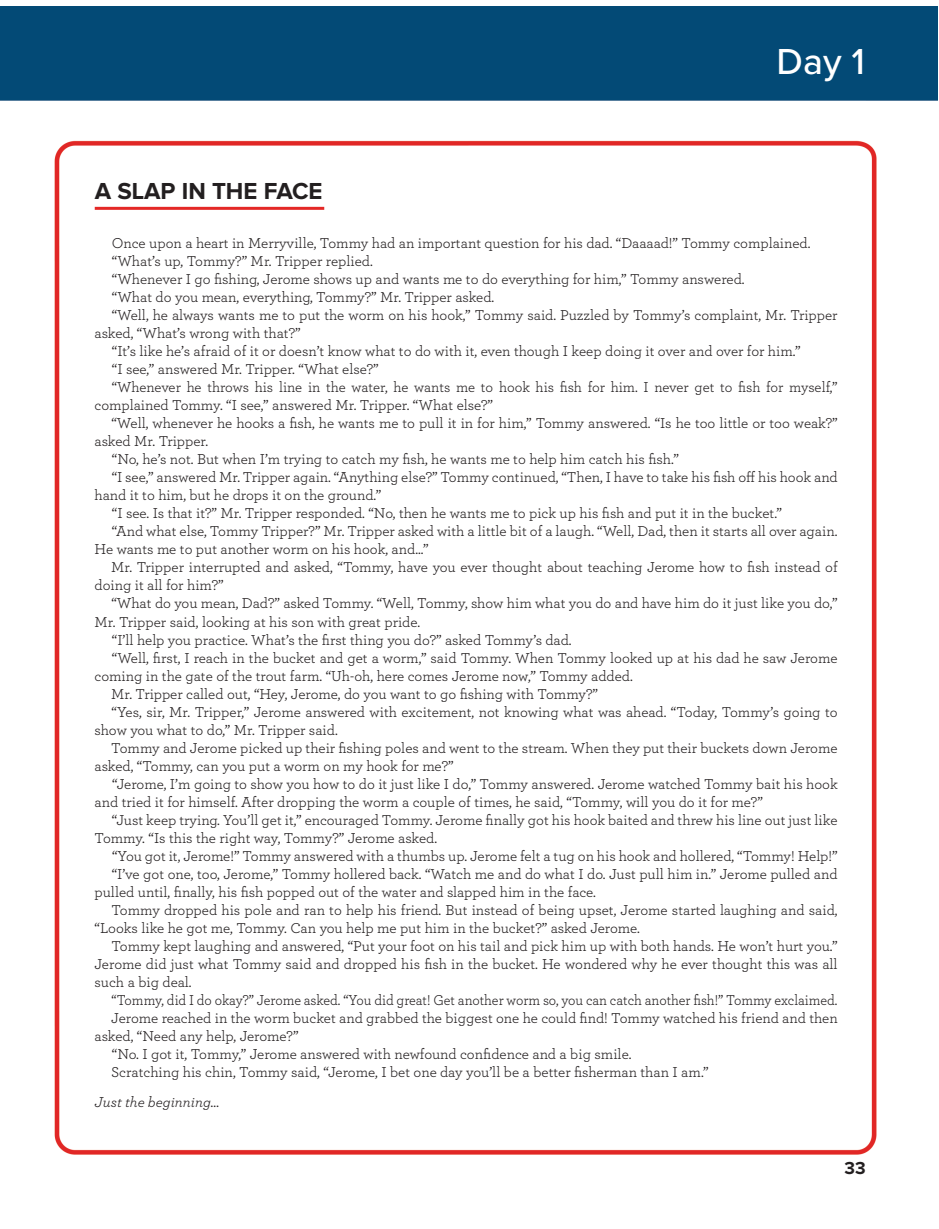
<style>
.page{position:relative;width:939px;height:1229px;background:#fff}
.page>*{position:absolute;margin:0;border:0;box-sizing:border-box;transform-origin:0 0}
.t1{font:500 37.5px "Proxima Nova";color:#fff}
.t2{font:700 24px "Proxima Nova";color:#231f20}
.t3{font:700 18px "Proxima Nova";color:#231f20}
.t4{font:15px/18px "Archer";color:#231f20}
.t5{font:15px "Archer";color:#231f20;scale:.94 1}
.t6{font:italic 15px "Archer";color:#231f20}
</style>
<div class="page">
<img style="left:0;top:7px;width:937px;height:1148px">
<hr style="left:95px;top:207px;width:229px;height:3px;background:#e42826">
<p class="t1" style="left:776px;top:34px;width:90px">Day 1</p>
<p class="t2" style="left:95px;top:180px;width:229px">A SLAP IN THE FACE</p>
<p class="t4" style="left:112px;top:234px;width:700px">Once upon a heart in Merryville, Tommy had an important question for his dad. “Daaaad!” Tommy complained.</p>
<p class="t4" style="left:112px;top:252px;width:262px">“What’s up, Tommy?” Mr. Tripper replied.</p>
<p class="t4" style="left:112px;top:270px;width:634px">“Whenever I go fishing, Jerome shows up and wants me to do everything for him,” Tommy answered.</p>
<p class="t4" style="left:112px;top:288px;width:384px">“What do you mean, everything, Tommy?” Mr. Tripper asked.</p>
<p class="t4" style="left:94px;top:306px;width:744px;text-indent:17px">“Well, he always wants me to put the worm on his hook,” Tommy said. Puzzled by Tommy’s complaint, Mr. Tripper asked, “What’s wrong with that?”</p>
<p class="t4" style="left:112px;top:342px;width:690px">“It’s like he’s afraid of it or doesn’t know what to do with it, even though I keep doing it over and over for him.”</p>
<p class="t4" style="left:112px;top:360px;width:268px">“I see,” answered Mr. Tripper. “What else?”</p>
<p class="t4" style="left:94px;top:378px;width:744px;text-indent:17px">“Whenever he throws his line in the water, he wants me to hook his fish for him. I never get to fish for myself,” complained Tommy. “I see,” answered Mr. Tripper. “What else?”</p>
<p class="t4" style="left:94px;top:414px;width:744px;text-indent:17px">“Well, whenever he hooks a fish, he wants me to pull it in for him,” Tommy answered. “Is he too little or too weak?” asked Mr. Tripper.</p>
<p class="t4" style="left:112px;top:450px;width:568px">“No, he’s not. But when I’m trying to catch my fish, he wants me to help him catch his fish.”</p>
<p class="t4" style="left:94px;top:468px;width:744px;text-indent:17px">“I see,” answered Mr. Tripper again. “Anything else?” Tommy continued, “Then, I have to take his fish off his hook and hand it to him, but he drops it on the ground.”</p>
<p class="t4" style="left:112px;top:504px;width:671px">“I see. Is that it?” Mr. Tripper responded. “No, then he wants me to pick up his fish and put it in the bucket.”</p>
<p class="t4" style="left:94px;top:522px;width:744px;text-indent:17px">“And what else, Tommy Tripper?” Mr. Tripper asked with a little bit of a laugh. “Well, Dad, then it starts all over again.<br>He wants me to put another worm on his hook, and...”</p>
<p class="t4" style="left:94px;top:558px;width:744px;text-indent:16px">Mr. Tripper interrupted and asked, “Tommy, have you ever thought about teaching Jerome how to fish instead of doing it all for him?”</p>
<p class="t4" style="left:94px;top:594px;width:744px;text-indent:17px">“What do you mean, Dad?” asked Tommy. “Well, Tommy, show him what you do and have him do it just like you do,”<br>Mr. Tripper said, looking at his son with great pride.</p>
<p class="t4" style="left:112px;top:630px;width:461px">“I’ll help you practice. What’s the first thing you do?” asked Tommy’s dad.</p>
<p class="t4" style="left:94px;top:648px;width:744px;text-indent:17px">“Well, first, I reach in the bucket and get a worm,” said Tommy. When Tommy looked up at his dad he saw Jerome coming in the gate of the trout farm. “Uh-oh, here comes Jerome now,” Tommy added.</p>
<p class="t4" style="left:111px;top:684px;width:488px">Mr. Tripper called out, “Hey, Jerome, do you want to go fishing with Tommy?”</p>
<p class="t4" style="left:94px;top:702px;width:744px;text-indent:17px">“Yes, sir, Mr. Tripper,” Jerome answered with excitement, not knowing what was ahead. “Today, Tommy’s going to show you what to do,” Mr. Tripper said.</p>
<p class="t4" style="left:94px;top:738px;width:744px;text-indent:17px">Tommy and Jerome picked up their fishing poles and went to the stream. When they put their buckets down Jerome asked, “Tommy, can you put a worm on my hook for me?”</p>
<p class="t4" style="left:94px;top:774px;width:744px;text-indent:17px">“Jerome, I’m going to show you how to do it just like I do,” Tommy answered. Jerome watched Tommy bait his hook and tried it for himself. After dropping the worm a couple of times, he said, “Tommy, will you do it for me?”</p>
<p class="t4" style="left:94px;top:810px;width:744px;text-indent:17px">“Just keep trying. You’ll get it,” encouraged Tommy. Jerome finally got his hook baited and threw his line out just like<br>Tommy. “Is this the right way, Tommy?” Jerome asked.</p>
<p class="t4" style="left:112px;top:846px;width:727px">“You got it, Jerome!” Tommy answered with a thumbs up. Jerome felt a tug on his hook and hollered, “Tommy! Help!”</p>
<p class="t4" style="left:94px;top:864px;width:744px;text-indent:17px">“I’ve got one, too, Jerome,” Tommy hollered back. “Watch me and do what I do. Just pull him in.” Jerome pulled and pulled until, finally, his fish popped out of the water and slapped him in the face.</p>
<p class="t4" style="left:94px;top:900px;width:744px;text-indent:17px">Tommy dropped his pole and ran to help his friend. But instead of being upset, Jerome started laughing and said, “Looks like he got me, Tommy. Can you help me put him in the bucket?” asked Jerome.</p>
<p class="t4" style="left:94px;top:936px;width:744px;text-align:justify;text-indent:17px">Tommy kept laughing and answered, “Put your foot on his tail and pick him up with both hands. He won’t hurt you.” Jerome did just what Tommy said and dropped his fish in the bucket. He wondered why he ever thought this was all such a big deal.</p>
<p class="t5" style="left:111px;top:989px;width:773px">“Tommy, did I do okay?” Jerome asked. “You did great! Get another worm so, you can catch another fish!” Tommy exclaimed.</p>
<p class="t4" style="left:94px;top:1008px;width:744px;text-indent:17px">Jerome reached in the worm bucket and grabbed the biggest one he could find! Tommy watched his friend and then asked, “Need any help, Jerome?”</p>
<p class="t4" style="left:112px;top:1044px;width:521px">“No. I got it, Tommy,” Jerome answered with newfound confidence and a big smile.</p>
<p class="t4" style="left:111px;top:1062px;width:599px">Scratching his chin, Tommy said, “Jerome, I bet one day you’ll be a better fisherman than I am.”</p>
<p class="t6" style="left:94px;top:1091px;width:126px">Just the beginning…</p>
<p class="t3" style="left:844px;top:1160px;width:23px">33</p>
</div>
